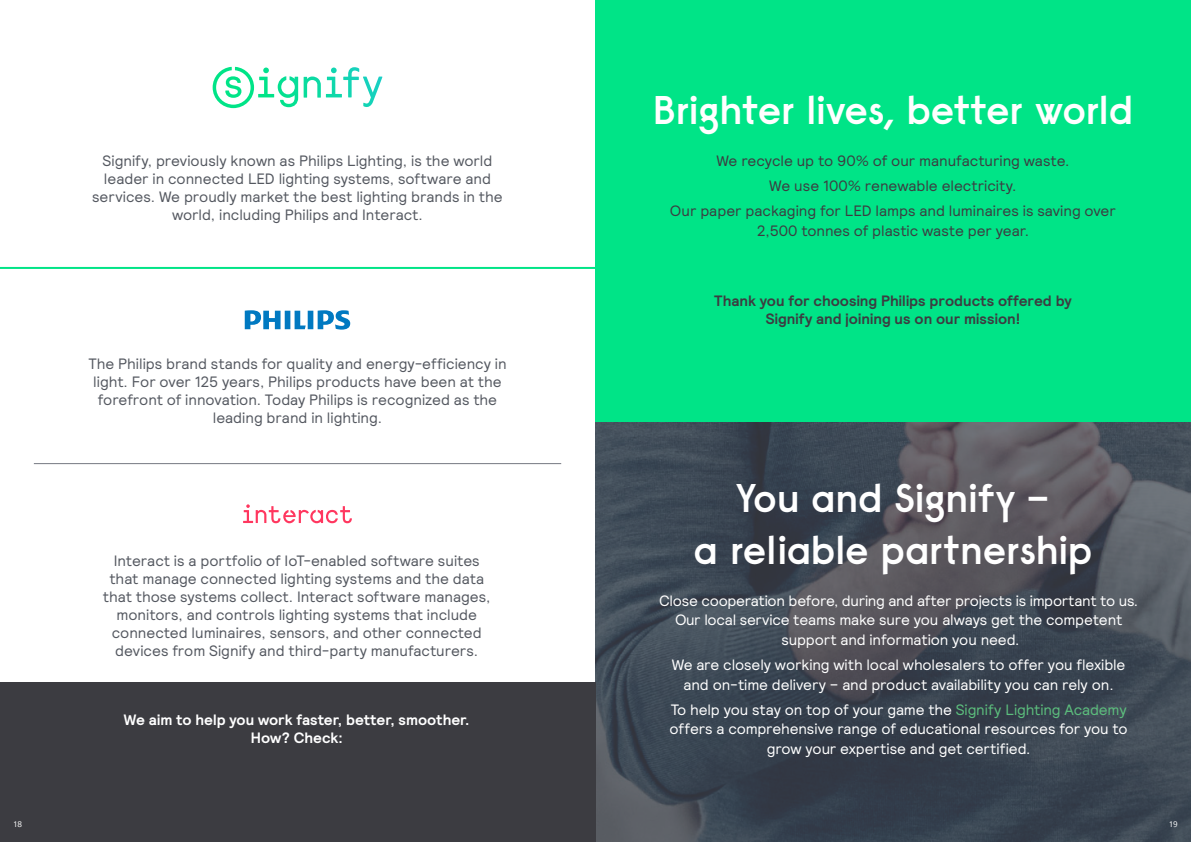
<style>
.page{position:relative;width:1191px;height:842px;background:#fff}
.page>*{position:absolute;margin:0;border:0;box-sizing:border-box;transform-origin:0 0}
.t1{font:600 40px/52px "Signify Raisonne";letter-spacing:-.015em;color:#fff;text-align:center}
.t2{font:15px/18px "Signify Relative";color:#545860;text-align:center}
.t3{font:15px/19.5px "Signify Relative";letter-spacing:-.01em;color:#fff;text-align:center}
.t4{font:15px/25.2px "Signify Relative";color:#3c3c41;text-align:center}
.t5{font:700 15px/18px "Signify Relative";letter-spacing:.005em;color:#3c3c41;text-align:center}
.t6{font:700 15px/18px "Signify Relative";color:#fff;text-align:center}
.t7{font:8px "Neue Frutiger World";color:#fff}
.s1{color:#5cbe7d}
</style>
<div class="page">
<svg style="left:595px;top:421px;width:596px;height:421px;background:#434b56"></svg>
<div style="left:595px;top:0;width:596px;height:421px;background:#00e487"></div>
<svg style="left:213px;top:67px;width:166px;height:41px"></svg>
<svg style="left:245px;top:310px;width:105px;height:20px"></svg>
<svg style="left:243px;top:504px;width:109px;height:19px"></svg>
<hr style="left:0;top:267px;width:595px;height:2px;background:#00e487">
<hr style="left:34px;top:463px;width:527px;height:1px;background:#757982">
<div style="left:0;top:683px;width:595px;height:159px;background:#3c3c41"></div>
<p class="t2" style="left:92px;top:151px;width:412px">Signify, previously known as Philips Lighting, is the world leader in connected LED lighting systems, software and services. We proudly market the best lighting brands in the world, including Philips and Interact.</p>
<p class="t2" style="left:88px;top:354px;width:420px">The Philips brand stands for quality and energy-efficiency in light. For over 125 years, Philips products have been at the forefront of innovation. Today Philips is recognized as the leading brand in lighting.</p>
<p class="t2" style="left:103px;top:551px;width:389px">Interact is a portfolio of IoT-enabled software suites that manage connected lighting systems and the data that those systems collect. Interact software manages, monitors, and controls lighting systems that include connected luminaires, sensors, and other connected devices from Signify and third-party manufacturers.</p>
<p class="t6" style="left:124px;top:710px;width:347px">We aim to help you work faster, better, smoother.<br>How? Check:</p>
<h1 class="t1" style="left:652px;top:83px;width:483px">Brighter lives, better world</h1>
<p class="t4" style="left:670px;top:148px;width:447px">We recycle up to 90% of our manufacturing waste.<br>We use 100% renewable electricity.<br>Our paper packaging for LED lamps and luminaires is saving over</p>
<p class="t4" style="left:757px;top:217px;width:274px">2,500 tonnes of plastic waste per year.</p>
<p class="t5" style="left:714px;top:292px;width:359px">Thank you for choosing Philips products offered by<br>Signify and joining us on our mission!</p>
<h1 class="t1" style="left:693px;top:471px;width:400px">You and Signify –<br>a reliable partnership</h1>
<p class="t3" style="left:659px;top:590px;width:480px">Close cooperation before, during and after projects is important to us.<br>Our local service teams make sure you always get the competent support and information you need.</p>
<p class="t3" style="left:672px;top:654px;width:455px">We are closely working with local wholesalers to offer you flexible and on-time delivery – and product availability you can rely on.</p>
<p class="t3" style="left:669px;top:699px;width:460px">To help you stay on top of your game the <span class="s1">Signify Lighting Academy </span>offers a comprehensive range of educational resources for you to grow your expertise and get certified.</p>
<p class="t7" style="left:13px;top:818px;width:10px">18</p>
<p class="t7" style="left:1168px;top:818px;width:10px">19</p>
</div>
